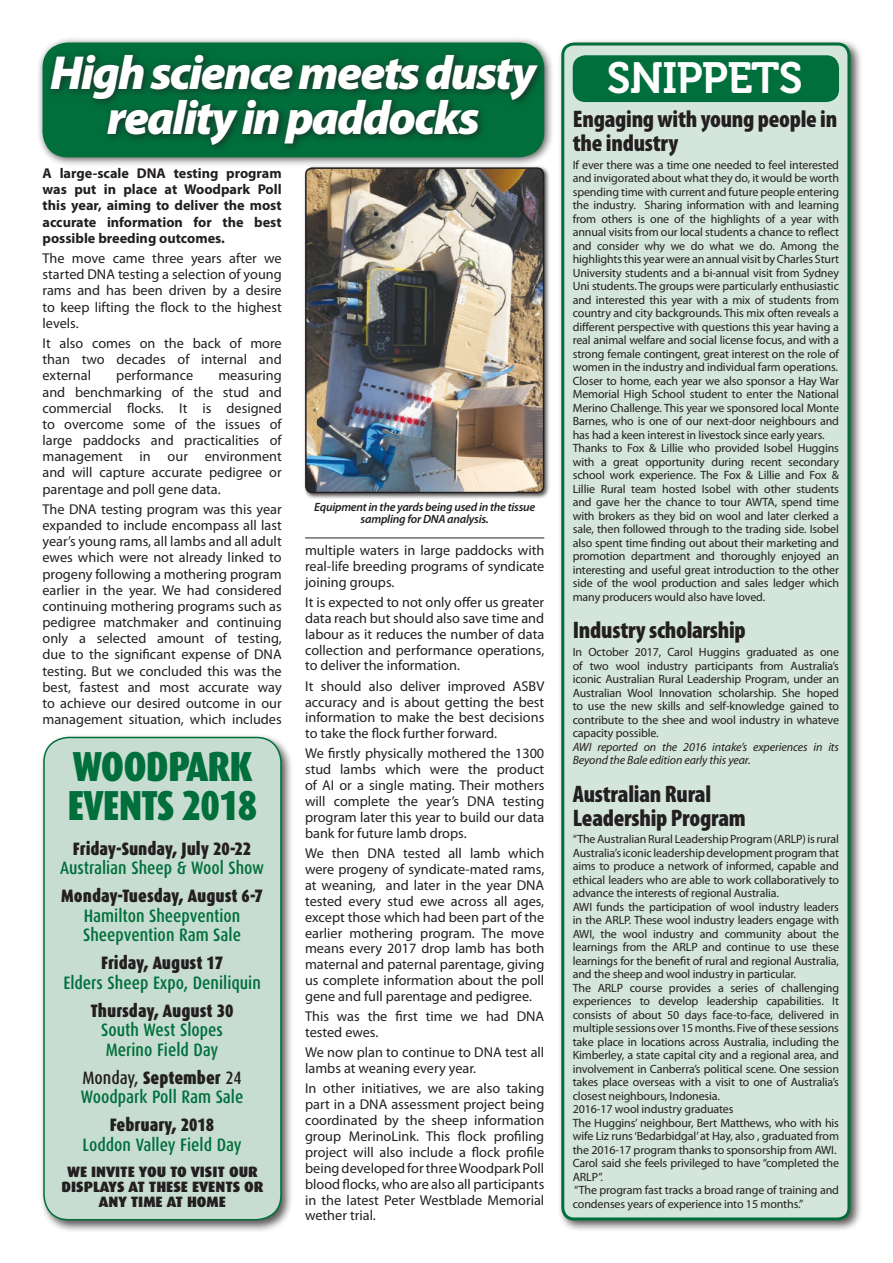
<style>
.page{position:relative;width:893px;height:1263px;background:#fff}
.page>*{position:absolute;margin:0;border:0;box-sizing:border-box;transform-origin:0 0}
.t1{font:italic 900 48px/45px "Myriad Pro";letter-spacing:-.04em;color:#fff;text-align:center}
.t2{font:43.5px "Museo 700";letter-spacing:-.02em;color:#fff}
.t3{font:900 42px/39px "Dax Condensed";letter-spacing:-.02em;color:#006f3c}
.t4{font:900 condensed 24px/24px "Myriad Pro";letter-spacing:-.01em;color:#231f20}
.t5{font:500 18px/19.5px "Dax Condensed";color:#006f3c}
.t6{font:900 18px "Dax Condensed";color:#231f20}
.t7{font:900 15px/15px "Dax";color:#231f20;text-align:center}
.t8{font:14.25px/15.9px "Myriad Pro";color:#231f20;text-align:justify}
.t9{font:700 14.25px/16.2px "Myriad Pro";color:#231f20;text-align:justify}
.t10{font:12px/13.5px "Myriad Pro";letter-spacing:-.01em;color:#231f20}
.t11{font:italic 12px/13.5px "Myriad Pro";letter-spacing:-.01em;color:#231f20}
.t12{font:italic 600 12px/12px "Myriad Pro";letter-spacing:-.02em;color:#231f20;text-align:center}
.s1{color:#231f20}
.s2{font-weight:900;color:#231f20}
</style>
<div class="page">
<div style="left:303px;top:165px;width:247px;height:334px;background:#231f20;opacity:.75"></div>
<img style="left:306px;top:168px;width:238px;height:324px">
<div style="left:305px;top:167px;width:239px;height:326px;border:2px solid #231f20;border-radius:6px"></div>
<div style="left:557px;top:39px;width:306px;height:1193px;background:#231f20;opacity:.75"></div>
<div style="left:563px;top:44px;width:286px;height:1175px;background:#d4e5db;border-radius:11px"></div>
<div style="left:561px;top:43px;width:289px;height:1177px;border:3px solid #006f3c;border-radius:11px"></div>
<div style="left:36px;top:36px;width:519px;height:132px;background:#231f20;opacity:.75"></div>
<div style="left:43px;top:43px;width:501px;height:114px;border:3px solid #006f3c;border-radius:24px"></div>
<div style="left:46px;top:49px;width:501px;height:106px;background:#231f20;opacity:.75"></div>
<div style="left:573px;top:55px;width:266px;height:47px;background:#006f3c;border-radius:13px"></div>
<hr style="left:305px;top:538px;width:239px;height:1px;background:#231f20">
<div style="left:39px;top:733px;width:255px;height:500px;background:#231f20;opacity:.75"></div>
<div style="left:44px;top:737px;width:237px;height:483px;background:#c8ddd1;border-radius:25px"></div>
<div style="left:43px;top:737px;width:239px;height:483px;border:2px solid #006f3c;border-radius:25px"></div>
<h1 class="t1" style="left:50px;top:51px;width:488px">High science meets dusty reality in paddocks</h1>
<p class="t9" style="left:43px;top:165px;width:241px">A large-scale DNA testing program was put in place at Woodpark Poll this year, aiming to deliver the most accurate information for the best possible breeding outcomes.</p>
<p class="t8" style="left:43px;top:251px;width:241px">The move came three years after we started DNA testing a selection of young rams and has been driven by a desire to keep lifting the flock to the highest levels.</p>
<p class="t8" style="left:43px;top:336px;width:241px">It also comes on the back of more than two decades of internal and external</p>
<p class="t8" style="left:116px;top:368px;width:78px">performance</p>
<p class="t8" style="left:43px;top:368px;width:241px;text-indent:176px">measuring and benchmarking of the stud and commercial flocks. It is designed to overcome some of the issues of large paddocks and practicalities of management in our environment and will capture accurate pedigree or parentage and poll gene data.</p>
<p class="t8" style="left:43px;top:501px;width:241px">The DNA testing program was this year expanded to include encompass all last year’s young rams, all lambs and all adult ewes which were not already linked to progeny following a mothering program earlier in the year. We had considered continuing mothering programs such as pedigree matchmaker and continuing only a selected amount of testing, due to the significant expense of DNA testing. But we concluded this was the best, fastest and most accurate way to achieve our desired outcome in our management situation, which includes</p>
<p class="t12" style="left:314px;top:501px;width:223px">Equipment in the yards being used in the tissue sampling for DNA analysis.</p>
<p class="t8" style="left:305px;top:542px;width:241px">multiple waters in large paddocks with real-life breeding programs of syndicate joining groups.</p>
<p class="t8" style="left:305px;top:594px;width:241px">It is expected to not only offer us greater data reach but should also save time and labour as it reduces the number of data collection and performance operations, to deliver the information.</p>
<p class="t8" style="left:305px;top:678px;width:241px">It should also deliver improved ASBV accuracy and is about getting the best information to make the best decisions to take the flock further forward.</p>
<p class="t8" style="left:305px;top:746px;width:241px">We firstly physically mothered the 1300 stud lambs which were the product of AI or a single mating. Their mothers will complete the year’s DNA testing program later this year to build our data bank for future lamb drops.</p>
<p class="t8" style="left:305px;top:845px;width:241px">We then DNA tested all lamb which were progeny of syndicate-mated rams, at weaning, and later in the year DNA tested every stud ewe across all ages, except those which had been part of the earlier mothering program. The move means every 2017 drop lamb has both maternal and paternal parentage, giving us complete information about the poll gene and full parentage and pedigree.</p>
<p class="t8" style="left:305px;top:1009px;width:241px">This was the first time we had DNA tested ewes.</p>
<p class="t8" style="left:305px;top:1045px;width:241px">We now plan to continue to DNA test all lambs at weaning every year.</p>
<p class="t8" style="left:305px;top:1081px;width:241px">In other initiatives, we are also taking part in a DNA assessment project being coordinated by the sheep information group MerinoLink. This flock profiling project will also include a flock profile being developed for three Woodpark Poll blood flocks, who are also all participants in the latest Peter Westblade Memorial wether trial.</p>
<h3 class="t3" style="left:68px;top:748px;width:191px">WOODPARK<br>EVENTS 2018</h3>
<h3 class="t6" style="left:73px;top:838px;width:180px">Friday-Sunday, July 20-22</h3>
<h3 class="t5" style="left:60px;top:858px;width:206px">Australian Sheep &amp; Wool Show</h3>
<h3 class="t6" style="left:61px;top:886px;width:203px">Monday-Tuesday, August 6-7</h3>
<h3 class="t5" style="left:83px;top:906px;width:159px">Hamilton Sheepvention<br>Sheepvention Ram Sale</h3>
<h3 class="t6" style="left:101px;top:953px;width:124px">Friday, August 17</h3>
<h3 class="t5" style="left:63px;top:973px;width:199px">Elders Sheep Expo, Deniliquin</h3>
<h3 class="t6" style="left:91px;top:1000px;width:144px">Thursday, August 30</h3>
<h3 class="t5" style="left:101px;top:1020px;width:123px">South West Slopes<br>Merino Field Day</h3>
<h3 class="t5" style="left:81px;top:1068px;width:164px"><span class="s1">Monday,</span> <span class="s2">September</span> <span class="s1">24<br></span>Woodpark Poll Ram Sale</h3>
<h3 class="t6" style="left:110px;top:1115px;width:106px">February, 2018</h3>
<h3 class="t5" style="left:83px;top:1135px;width:161px">Loddon Valley Field Day</h3>
<p class="t7" style="left:61px;top:1164px;width:203px">WE INVITE YOU TO VISIT OUR<br>DISPLAYS AT THESE EVENTS OR<br>ANY TIME AT HOME</p>
<h2 class="t2" style="left:607px;top:54px;width:197px">SNIPPETS</h2>
<h3 class="t4" style="left:573px;top:107px;width:266px">Engaging with young people in the industry</h3>
<p class="t10" style="left:573px;top:158px;width:268px">If ever there was a time one needed to feel interested and invigorated about what they do, it would be worth spending time with current and future people entering the industry. Sharing information with and learning from others is one of the highlights of a year with annual visits from our local students a chance to reflect and consider why we do what we do. Among the highlights this year were an annual visit by Charles Sturt University students and a bi-annual visit from Sydney Uni students. The groups were particularly enthusiastic and interested this year with a mix of students from country and city backgrounds. This mix often reveals a different perspective with questions this year having a real animal welfare and social license focus, and with a strong female contingent, great interest on the role of women in the industry and individual farm operations.<br>Closer to home, each year we also sponsor a Hay War Memorial High School student to enter the National Merino Challenge. This year we sponsored local Monte Barnes, who is one of our next-door neighbours and has had a keen interest in livestock since early years.<br>Thanks to Fox &amp; Lillie who provided Isobel Huggins with a great opportunity during recent secondary school work experience. The Fox &amp; Lillie and Fox &amp; Lillie Rural team hosted Isobel with other students and gave her the chance to tour AWTA, spend time with brokers as they bid on wool and later clerked a sale, then followed through to the trading side. Isobel also spent time finding out about their marketing and promotion department and thoroughly enjoyed an interesting and useful great introduction to the other side of the wool production and sales ledger which many producers would also have loved.</p>
<h3 class="t4" style="left:573px;top:619px;width:175px">Industry scholarship</h3>
<p class="t10" style="left:573px;top:645px;width:268px;text-align:justify">In October 2017, Carol Huggins graduated as one of two wool industry participants from Australia’s iconic Australian Rural Leadership Program, under an Australian Wool Innovation scholarship. She hoped to use the new skills and self-knowledge gained to contribute to the shee and wool industry in whateve capacity possible.</p>
<p class="t11" style="left:573px;top:740px;width:268px">AWI reported on the 2016 intake’s experiences in its<br>Beyond the Bale edition early this year.</p>
<h3 class="t4" style="left:573px;top:782px;width:175px">Australian Rural<br>Leadership Program</h3>
<p class="t10" style="left:573px;top:833px;width:268px">“The Australian Rural Leadership Program (ARLP) is rural Australia’s iconic leadership development program that aims to produce a network of informed, capable and ethical leaders who are able to work collaboratively to advance the interests of regional Australia.<br>AWI funds the participation of wool industry leaders in the ARLP. These wool industry leaders engage with AWI, the wool industry and community about the learnings from the ARLP and continue to use these learnings for the benefit of rural and regional Australia, and the sheep and wool industry in particular.<br>The ARLP course provides a series of challenging experiences to develop leadership capabilities. It consists of about 50 days face-to-face, delivered in multiple sessions over 15 months. Five of these sessions take place in locations across Australia, including the Kimberley, a state capital city and a regional area, and involvement in Canberra’s political scene. One session takes place overseas with a visit to one of Australia’s closest neighbours, Indonesia.<br>2016-17 wool industry graduates<br>The Huggins’ neighbour, Bert Matthews, who with his wife Liz runs ‘Bedarbidgal’ at Hay, also , graduated from the 2016-17 program thanks to sponsorship from AWI.<br>Carol said she feels privileged to have “completed the ARLP”.<br>“The program fast tracks a broad range of training and condenses years of experience into 15 months.”</p>
</div>
